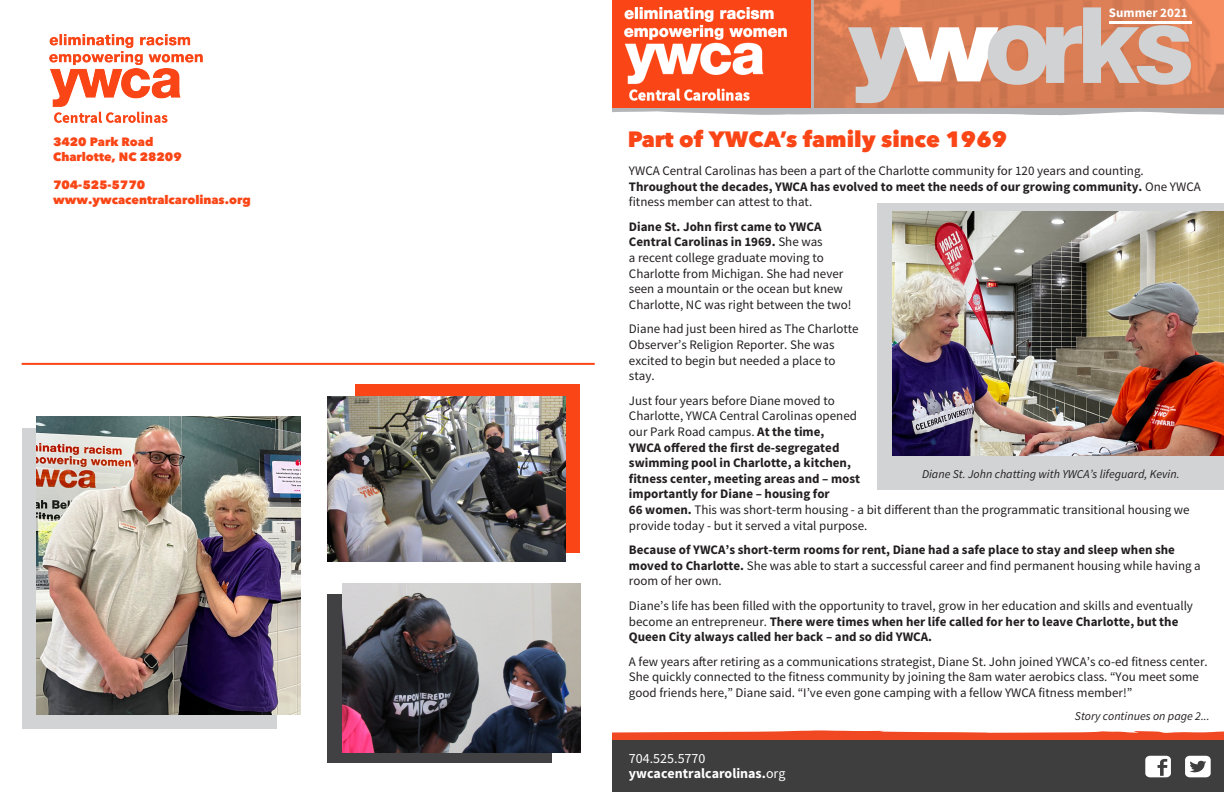
<style>
.page{position:relative;width:1224px;height:792px;background:#fff}
.page>*{position:absolute;margin:0;border:0;box-sizing:border-box;transform-origin:0 0}
.t1{font:800 22px "Avenir Next W1 G";color:#fa4616}
.t2{font:700 14px "Source Sans Pro";color:#fff}
.t3{font:14px "Source Sans Pro";color:#fff}
.t4{font:13px/15.6px "Source Sans Pro";color:#231f20}
.t5{font:700 13px/15.6px "Source Sans Pro";color:#231f20}
.t6{font:700 13px "Source Sans Pro";color:#fff}
.t7{font:italic 12px "Source Sans Pro";color:#231f20}
.t8{font:800 12px "Avenir Next W1 G";color:#fa4616}
.s1{font-weight:700}
.s2{font-weight:400}
</style>
<div class="page">
<div style="left:878px;top:203px;width:346px;height:286px;background:#d1d3d4"></div>
<svg style="left:612px;top:108px;width:612px;height:8px;fill:#b4b5b8"></svg>
<div style="left:612px;top:740px;width:612px;height:52px;background:#3e3e3f"></div>
<svg style="left:612px;top:730px;width:612px;height:48px"></svg>
<div style="left:612px;top:0;width:612px;height:108px;background:#fa4616"></div>
<img style="left:815px;top:0;width:409px;height:108px">
<hr style="left:811px;top:0;width:3px;height:113px;background:#b4b5b8">
<svg style="left:848px;top:7px;width:343px;height:96px;background:#d9a691"></svg>
<hr style="left:22px;top:363px;width:573px;height:2px;background:#fa4616">
<img style="left:49px;top:35px;width:154px;height:88px">
<img style="left:624px;top:8px;width:163px;height:93px">
<div style="left:356px;top:384px;width:224px;height:168px;background:#fa4616"></div>
<div style="left:328px;top:595px;width:224px;height:168px;background:#414042"></div>
<div style="left:22px;top:428px;width:254px;height:301px;background:#d1d3d4"></div>
<img style="left:893px;top:211px;width:331px;height:244px">
<img style="left:342px;top:584px;width:238px;height:168px">
<img style="left:328px;top:396px;width:238px;height:165px">
<img style="left:36px;top:416px;width:264px;height:298px">
<p class="t8" style="left:53px;top:132px;width:102px">3420 Park Road</p>
<p class="t8" style="left:53px;top:147px;width:130px">Charlotte, NC 28209</p>
<p class="t8" style="left:53px;top:176px;width:94px">704-525-5770</p>
<p class="t8" style="left:53px;top:190px;width:199px">www.ywcacentralcarolinas.org</p>
<p class="t6" style="left:1109px;top:4px;width:80px">Summer 2021</p>
<p class="t1" style="left:628px;top:122px;width:381px">Part of YWCA’s family since 1969</p>
<p class="t4" style="left:629px;top:163px;width:573px">YWCA Central Carolinas has been a part of the Charlotte community for 120 years and counting.<br><span class="s1">Throughout the decades, YWCA has evolved to meet the needs of our growing community.</span> One YWCA fitness member can attest to that.</p>
<p class="t4" style="left:629px;top:219px;width:224px"><span class="s1">Diane St. John first came to YWCA Central Carolinas in 1969.</span> She was<br>a recent college graduate moving to Charlotte from Michigan. She had never seen a mountain or the ocean but knew Charlotte, NC was right between the two!</p>
<p class="t4" style="left:629px;top:321px;width:231px">Diane had just been hired as The Charlotte<br>Observer’s Religion Reporter. She was excited to begin but needed a place to stay.</p>
<p class="t4" style="left:629px;top:393px;width:562px">Just four years before Diane moved to<br>Charlotte, YWCA Central Carolinas opened<br>our Park Road campus. <span class="s1">At the time,<br>YWCA offered the first de-segregated<br>swimming pool in Charlotte, a kitchen,<br>fitness center, meeting areas and – most<br>importantly for Diane – housing for<br>66 women.</span> This was short-term housing - a bit different than the programmatic transitional housing we provide today - but it served a vital purpose.</p>
<p class="t5" style="left:629px;top:542px;width:573px">Because of YWCA’s short-term rooms for rent, Diane had a safe place to stay and sleep when she moved to Charlotte. <span class="s2">She was able to start a successful career and find permanent housing while having a room of her own.</span></p>
<p class="t4" style="left:629px;top:598px;width:566px">Diane’s life has been filled with the opportunity to travel, grow in her education and skills and eventually become an entrepreneur. <span class="s1">There were times when her life called for her to leave Charlotte, but the<br>Queen City always called her back – and so did YWCA.</span></p>
<p class="t4" style="left:629px;top:654px;width:580px">A few years after retiring as a communications strategist, Diane St. John joined YWCA’s co-ed fitness center.<br>She quickly connected to the fitness community by joining the 8am water aerobics class. “You meet some good friends here,” Diane said. “I’ve even gone camping with a fellow YWCA fitness member!”</p>
<p class="t7" style="left:1075px;top:708px;width:136px">Story continues on page 2...</p>
<p class="t7" style="left:922px;top:466px;width:259px">Diane St. John chatting with YWCA’s lifeguard, Kevin.</p>
<p class="t3" style="left:629px;top:749px;width:78px">704.525.5770</p>
<p class="t2" style="left:629px;top:764px;width:158px">ywcacentralcarolinas.<span class="s2">org</span></p>
</div>
